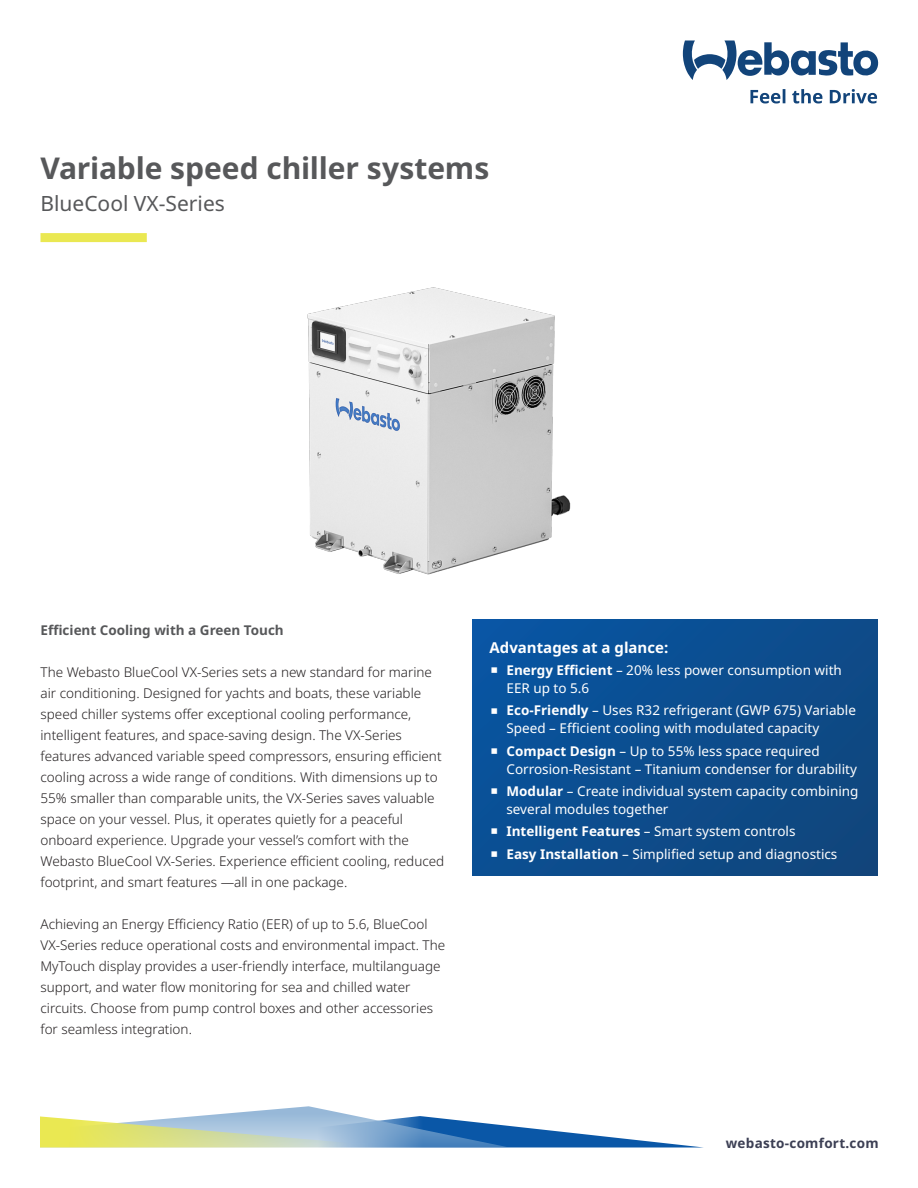
<style>
.page{position:relative;width:918px;height:1188px;background:#fff}
.page>*{position:absolute;margin:0;border:0;box-sizing:border-box;transform-origin:0 0}
.Headline_20pt{font:700 30px "Noto Sans";letter-spacing:-.005em;color:#57585a}
.Subline_14pt{font:21px "Noto Sans";color:#57585a}
.Copy{font:700 15px "Noto Sans";color:#fff}
.Copy-2{font:300 13.5px/21px "Noto Sans";color:#231f20}
.t1{font:13.5px/18px "Noto Sans";color:#fff}
.Copy-3{font:700 13.5px "Noto Sans";color:#57585a}
.Internet{font:700 13.5px "Noto Sans";letter-spacing:.02em;color:#3c3f54}
.s1{font-weight:700}
</style>
<div class="page">
<svg style="left:683px;top:40px;width:196px;height:40px"></svg>
<svg style="left:750px;top:89px;width:127px;height:14px"></svg>
<div style="left:40px;top:233px;width:107px;height:9px;background:#eae852"></div>
<div style="left:472px;top:620px;width:406px;height:256px;background:linear-gradient(to right,#09539c,#0f4780)"></div>
<svg style="left:40px;top:1106px;width:663px;height:42px"></svg>
<img style="left:307px;top:287px;width:264px;height:288px">
<svg style="left:492px;top:668px;width:5px;height:5px"></svg>
<svg style="left:492px;top:708px;width:5px;height:5px"></svg>
<svg style="left:492px;top:748px;width:5px;height:6px"></svg>
<svg style="left:492px;top:788px;width:5px;height:6px"></svg>
<svg style="left:492px;top:829px;width:5px;height:5px"></svg>
<svg style="left:492px;top:851px;width:5px;height:5px"></svg>
<p class="Headline_20pt" style="left:40px;top:151px;width:450px">Variable speed chiller systems</p>
<p class="Subline_14pt" style="left:40px;top:191px;width:186px">BlueCool VX-Series</p>
<p class="Copy-3" style="left:40px;top:623px;width:245px">Efficient Cooling with a Green Touch</p>
<p class="Copy-2" style="left:40px;top:662px;width:405px">The Webasto BlueCool VX-Series sets a new standard for marine air conditioning. Designed for yachts and boats, these variable speed chiller systems offer exceptional cooling performance, intelligent features, and space-saving design. The VX-Series features advanced variable speed compressors, ensuring efficient cooling across a wide range of conditions. With dimensions up to 55% smaller than comparable units, the VX-Series saves valuable space on your vessel. Plus, it operates quietly for a peaceful onboard experience. Upgrade your vessel’s comfort with the Webasto BlueCool VX-Series. Experience efficient cooling, reduced footprint, and smart features —all in one package.</p>
<p class="Copy-2" style="left:40px;top:914px;width:406px">Achieving an Energy Efficiency Ratio (EER) of up to 5.6, BlueCool VX-Series reduce operational costs and environmental impact. The MyTouch display provides a user-friendly interface, multilanguage support, and water flow monitoring for sea and chilled water circuits. Choose from pump control boxes and other accessories for seamless integration.</p>
<p class="Copy" style="left:490px;top:639px;width:180px">Advantages at a glance:</p>
<p class="t1" style="left:507px;top:662px;width:337px"><span class="s1">Energy Efficient</span> – 20% less power consumption with<br>EER up to 5.6</p>
<p class="t1" style="left:507px;top:702px;width:351px"><span class="s1">Eco-Friendly</span> – Uses R32 refrigerant (GWP 675) Variable<br>Speed – Efficient cooling with modulated capacity</p>
<p class="t1" style="left:507px;top:742px;width:352px"><span class="s1">Compact Design</span> – Up to 55% less space required<br>Corrosion-Resistant – Titanium condenser for durability</p>
<p class="t1" style="left:507px;top:782px;width:353px"><span class="s1">Modular</span> – Create individual system capacity combining several modules together</p>
<p class="t1" style="left:507px;top:823px;width:290px"><span class="s1">Intelligent Features</span> – Smart system controls</p>
<p class="t1" style="left:507px;top:845px;width:332px"><span class="s1">Easy Installation</span> – Simplified setup and diagnostics</p>
<p class="Internet" style="left:726px;top:1135px;width:154px">webasto-comfort.com</p>
</div>
